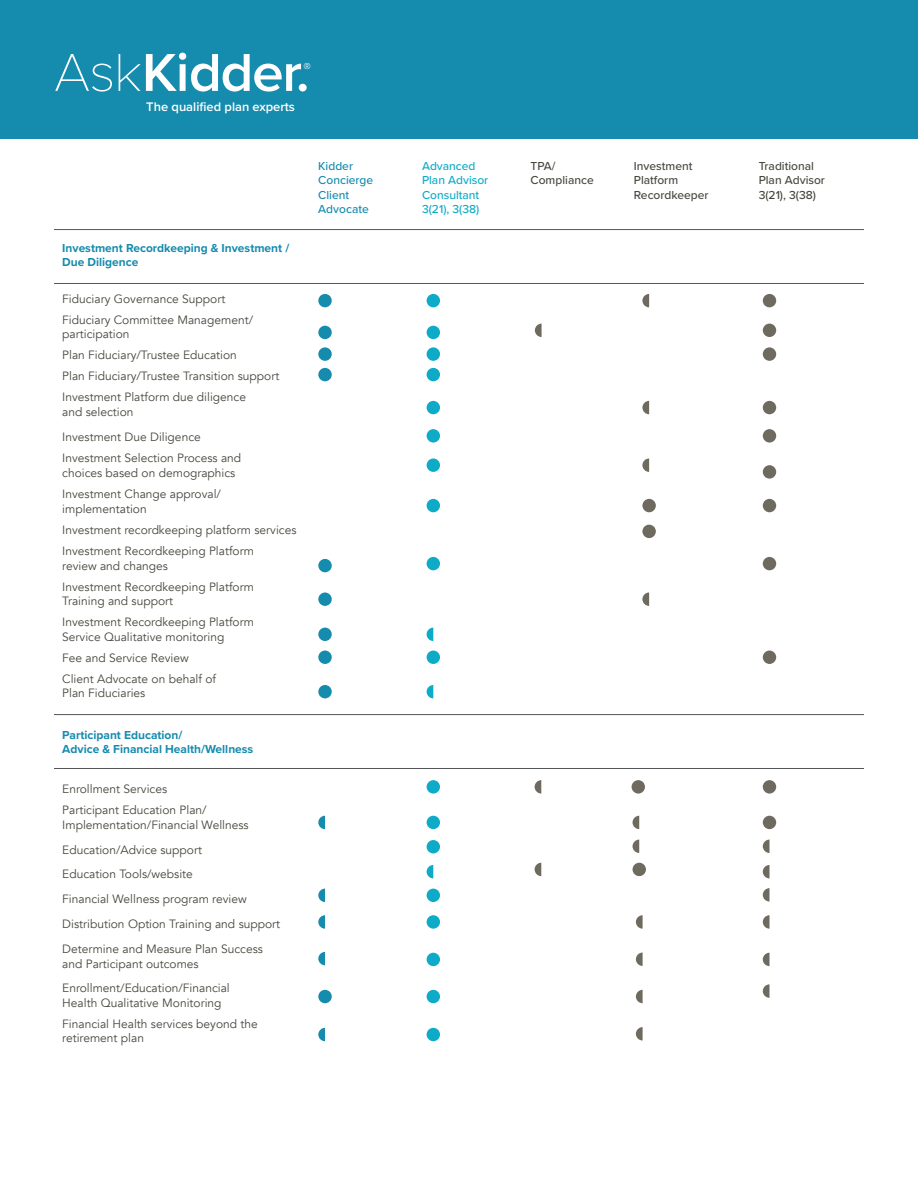
<style>
.page{position:relative;width:918px;height:1188px;background:#fff}
.page>*{position:absolute;margin:0;border:0;box-sizing:border-box;transform-origin:0 0}
.t1{font:15px "Proxima Nova";color:#fff}
.t2{font:600 12.9px "Proxima Nova";color:#fff}
.t3{font:12px/21px "Avenir";color:#47463e}
.t4{font:700 12px/14.4px "Proxima Nova";color:#158bae}
.t5{font:500 12px/14.4px "Proxima Nova";color:#47463e}
.t6{font:500 12px/14.4px "Proxima Nova";color:#0dabc8}
.t7{font:500 12px/14.4px "Proxima Nova";color:#158bae}
</style>
<div class="page">
<div style="left:632px;top:780px;width:13px;height:14px;background:#6f6a5f;border-radius:50%"></div>
<hr style="left:54px;top:229px;width:810px;height:1px;background:#54565a">
<hr style="left:54px;top:714px;width:810px;height:1px;background:#54565a">
<hr style="left:54px;top:283px;width:810px;height:1px;background:#54565a">
<hr style="left:54px;top:768px;width:810px;height:1px;background:#54565a">
<div style="left:318px;top:294px;width:14px;height:13px;background:#158bae;border-radius:50%"></div>
<div style="left:427px;top:294px;width:13px;height:13px;background:#0dabc8;border-radius:50%"></div>
<div style="left:318px;top:347px;width:14px;height:14px;background:#158bae;border-radius:50%"></div>
<div style="left:427px;top:347px;width:13px;height:14px;background:#0dabc8;border-radius:50%"></div>
<div style="left:763px;top:429px;width:13px;height:14px;background:#6f6a5f;border-radius:50%"></div>
<div style="left:763px;top:294px;width:13px;height:13px;background:#6f6a5f;border-radius:50%"></div>
<div style="left:763px;top:324px;width:13px;height:13px;background:#6f6a5f;border-radius:50%"></div>
<div style="left:763px;top:347px;width:13px;height:14px;background:#6f6a5f;border-radius:50%"></div>
<div style="left:318px;top:326px;width:14px;height:13px;background:#158bae;border-radius:50%"></div>
<div style="left:427px;top:326px;width:13px;height:13px;background:#0dabc8;border-radius:50%"></div>
<div style="left:318px;top:368px;width:14px;height:13px;background:#158bae;border-radius:50%"></div>
<div style="left:763px;top:401px;width:13px;height:13px;background:#6f6a5f;border-radius:50%"></div>
<div style="left:427px;top:368px;width:13px;height:13px;background:#0dabc8;border-radius:50%"></div>
<div style="left:427px;top:401px;width:13px;height:13px;background:#0dabc8;border-radius:50%"></div>
<div style="left:427px;top:429px;width:13px;height:14px;background:#0dabc8;border-radius:50%"></div>
<div style="left:427px;top:458px;width:13px;height:14px;background:#0dabc8;border-radius:50%"></div>
<div style="left:427px;top:499px;width:13px;height:13px;background:#0dabc8;border-radius:50%"></div>
<div style="left:763px;top:499px;width:13px;height:13px;background:#6f6a5f;border-radius:50%"></div>
<div style="left:763px;top:557px;width:13px;height:13px;background:#6f6a5f;border-radius:50%"></div>
<div style="left:763px;top:465px;width:13px;height:14px;background:#6f6a5f;border-radius:50%"></div>
<div style="left:642px;top:499px;width:14px;height:13px;background:#6f6a5f;border-radius:50%"></div>
<div style="left:642px;top:525px;width:14px;height:13px;background:#6f6a5f;border-radius:50%"></div>
<div style="left:427px;top:557px;width:13px;height:13px;background:#0dabc8;border-radius:50%"></div>
<div style="left:318px;top:559px;width:14px;height:13px;background:#158bae;border-radius:50%"></div>
<div style="left:318px;top:592px;width:14px;height:14px;background:#158bae;border-radius:50%"></div>
<div style="left:427px;top:651px;width:13px;height:13px;background:#0dabc8;border-radius:50%"></div>
<div style="left:763px;top:651px;width:13px;height:13px;background:#6f6a5f;border-radius:50%"></div>
<div style="left:318px;top:628px;width:14px;height:13px;background:#158bae;border-radius:50%"></div>
<div style="left:318px;top:651px;width:14px;height:13px;background:#158bae;border-radius:50%"></div>
<div style="left:318px;top:685px;width:14px;height:13px;background:#158bae;border-radius:50%"></div>
<div style="left:427px;top:889px;width:13px;height:13px;background:#0dabc8;border-radius:50%"></div>
<div style="left:763px;top:816px;width:13px;height:13px;background:#6f6a5f;border-radius:50%"></div>
<div style="left:427px;top:780px;width:13px;height:14px;background:#0dabc8;border-radius:50%"></div>
<div style="left:763px;top:780px;width:13px;height:14px;background:#6f6a5f;border-radius:50%"></div>
<div style="left:427px;top:915px;width:13px;height:14px;background:#0dabc8;border-radius:50%"></div>
<div style="left:427px;top:816px;width:13px;height:13px;background:#0dabc8;border-radius:50%"></div>
<div style="left:427px;top:840px;width:13px;height:13px;background:#0dabc8;border-radius:50%"></div>
<div style="left:427px;top:953px;width:13px;height:13px;background:#0dabc8;border-radius:50%"></div>
<div style="left:633px;top:863px;width:13px;height:13px;background:#6f6a5f;border-radius:50%"></div>
<div style="left:427px;top:1028px;width:13px;height:13px;background:#0dabc8;border-radius:50%"></div>
<div style="left:427px;top:990px;width:13px;height:13px;background:#0dabc8;border-radius:50%"></div>
<div style="left:318px;top:990px;width:14px;height:13px;background:#158bae;border-radius:50%"></div>
<svg style="left:427px;top:865px;width:6px;height:13px"></svg>
<svg style="left:636px;top:953px;width:7px;height:13px"></svg>
<svg style="left:636px;top:915px;width:7px;height:14px"></svg>
<svg style="left:633px;top:816px;width:6px;height:13px"></svg>
<svg style="left:633px;top:840px;width:6px;height:13px"></svg>
<svg style="left:763px;top:840px;width:7px;height:13px"></svg>
<svg style="left:763px;top:865px;width:7px;height:13px"></svg>
<svg style="left:763px;top:888px;width:7px;height:14px"></svg>
<svg style="left:763px;top:915px;width:7px;height:14px"></svg>
<svg style="left:763px;top:984px;width:7px;height:14px"></svg>
<svg style="left:763px;top:953px;width:7px;height:13px"></svg>
<svg style="left:535px;top:324px;width:7px;height:13px"></svg>
<svg style="left:427px;top:628px;width:6px;height:13px"></svg>
<svg style="left:427px;top:685px;width:6px;height:13px"></svg>
<svg style="left:642px;top:294px;width:7px;height:13px"></svg>
<svg style="left:642px;top:401px;width:7px;height:13px"></svg>
<svg style="left:642px;top:458px;width:7px;height:14px"></svg>
<svg style="left:642px;top:592px;width:7px;height:14px"></svg>
<svg style="left:535px;top:780px;width:6px;height:14px"></svg>
<svg style="left:535px;top:863px;width:6px;height:13px"></svg>
<svg style="left:318px;top:889px;width:7px;height:13px"></svg>
<svg style="left:318px;top:816px;width:7px;height:13px"></svg>
<svg style="left:318px;top:915px;width:7px;height:14px"></svg>
<svg style="left:318px;top:952px;width:7px;height:13px"></svg>
<svg style="left:318px;top:1028px;width:7px;height:13px"></svg>
<svg style="left:636px;top:990px;width:7px;height:13px"></svg>
<svg style="left:636px;top:1027px;width:7px;height:14px"></svg>
<div style="left:0;top:0;width:918px;height:138px;background:#158bae"></div>
<svg style="left:55px;top:54px;width:57px;height:38px"></svg>
<svg style="left:119px;top:53px;width:182px;height:39px"></svg>
<div style="left:299px;top:84px;width:8px;height:8px;background:#fff;border-radius:50%"></div>
<p class="t1" style="left:303px;top:57px;width:9px">®</p>
<p class="t2" style="left:146px;top:98px;width:150px">The qualified plan experts</p>
<p class="t4" style="left:62px;top:240px;width:229px">Investment Recordkeeping &amp; Investment /<br>Due Diligence</p>
<p class="t3" style="left:62px;top:289px;width:192px">Fiduciary Governance Support<br>Fiduciary Committee Management/</p>
<p class="t3" style="left:62px;top:324px;width:219px">participation<br>Plan Fiduciary/Trustee Education<br>Plan Fiduciary/Trustee Transition support<br>Investment Platform due diligence</p>
<p class="t3" style="left:62px;top:399px;width:140px;line-height:25.5px">and selection<br>Investment Due Diligence</p>
<p class="t3" style="left:62px;top:451px;width:180px;line-height:15px">Investment Selection Process and choices based on demographics</p>
<p class="t3" style="left:62px;top:487px;width:160px;line-height:15px">Investment Change approval/ implementation</p>
<p class="t3" style="left:62px;top:520px;width:236px">Investment recordkeeping platform services<br>Investment Recordkeeping Platform</p>
<p class="t3" style="left:62px;top:555px;width:193px">review and changes<br>Investment Recordkeeping Platform</p>
<p class="t3" style="left:62px;top:591px;width:193px">Training and support<br>Investment Recordkeeping Platform</p>
<p class="t3" style="left:62px;top:626px;width:164px">Service Qualitative monitoring<br>Fee and Service Review<br>Client Advocate on behalf of</p>
<p class="t3" style="left:62px;top:683px;width:85px">Plan Fiduciaries</p>
<p class="t4" style="left:62px;top:727px;width:193px">Participant Education/<br>Advice &amp; Financial Health/Wellness</p>
<p class="t3" style="left:62px;top:779px;width:146px">Enrollment Services<br>Participant Education Plan/</p>
<p class="t3" style="left:62px;top:812px;width:219px;line-height:24.9px">Implementation/Financial Wellness Education/Advice support<br>Education Tools/website<br>Financial Wellness program review Distribution Option Training and support Determine and Measure Plan Success</p>
<p class="t3" style="left:62px;top:951px;width:169px;line-height:24.9px">and Participant outcomes<br>Enrollment/Education/Financial</p>
<p class="t3" style="left:62px;top:992px;width:197px">Health Qualitative Monitoring<br>Financial Health services beyond the</p>
<p class="t3" style="left:62px;top:1028px;width:83px">retirement plan</p>
<p class="t7" style="left:318px;top:158px;width:56px">Kidder<br>Concierge<br>Client<br>Advocate</p>
<p class="t6" style="left:422px;top:158px;width:68px">Advanced<br>Plan Advisor<br>Consultant<br>3(21), 3(38)</p>
<p class="t5" style="left:531px;top:158px;width:65px">TPA/<br>Compliance</p>
<p class="t5" style="left:634px;top:158px;width:76px">Investment<br>Platform<br>Recordkeeper</p>
<p class="t5" style="left:759px;top:158px;width:68px">Traditional<br>Plan Advisor<br>3(21), 3(38)</p>
</div>
